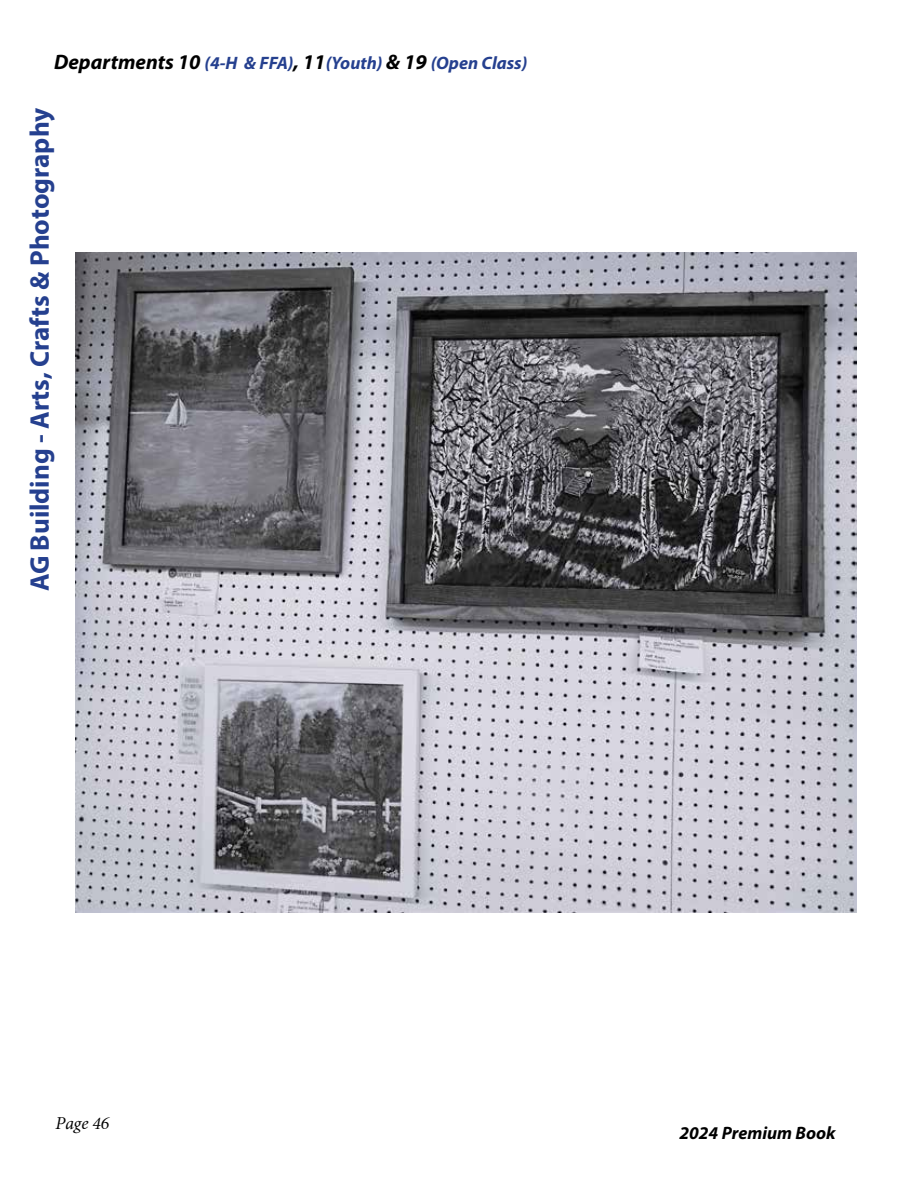
<style>
.page{position:relative;width:918px;height:1188px;background:#fff}
.page>*{position:absolute;margin:0;border:0;box-sizing:border-box;transform-origin:0 0}
.t1{font:700 27px "Myriad Pro";color:#25408f}
.t2{font:italic 700 18px "Myriad Pro";color:#25408f}
.t3{font:italic 700 18px "Myriad Pro";color:#000}
.t4{font:italic 18px "Minion Cyr";color:#000}
.s1{font-size:21px;color:#000}
</style>
<div class="page">
<img style="left:75px;top:252px;width:781px;height:661px">
<p class="t2" style="left:54px;top:51px;width:475px"><span class="s1">Departments 10</span> (4-H &amp; FFA)<span class="s1">, 11</span>(Youth) <span class="s1">&amp; 19</span> (Open Class)</p>
<h1 class="t1" style="left:22px;top:591px;width:485px;rotate:-90deg">AG Building - Arts, Crafts &amp; Photography</h1>
<p class="t4" style="left:55px;top:1115px;width:55px">Page 46</p>
<p class="t3" style="left:679px;top:1121px;width:158px">2024 Premium Book</p>
</div>
